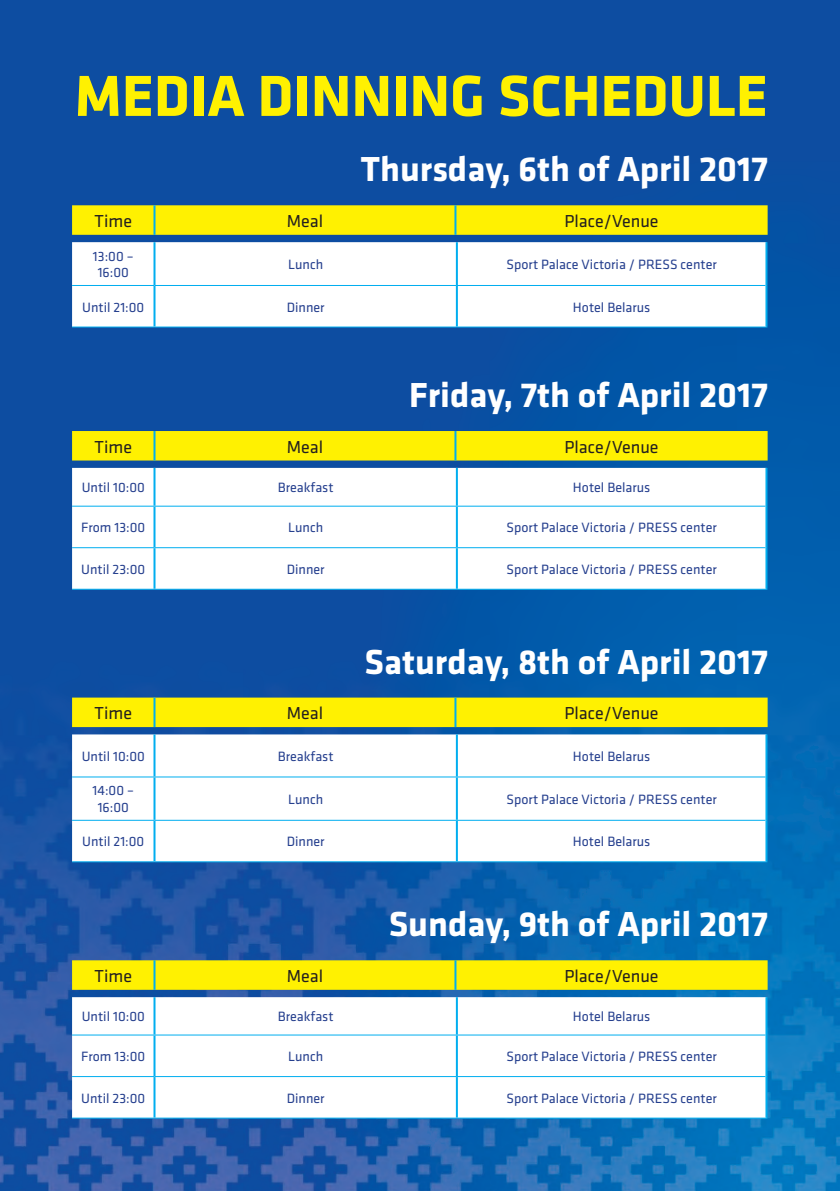
<style>
.page{position:relative;width:840px;height:1191px;background:#fff}
.page>*{position:absolute;margin:0;border:0;box-sizing:border-box;transform-origin:0 0}
.t1{font:700 60px "Klavika";color:#fff101}
.t2{font:700 36px "Klavika";color:#fff}
.t3{font:18px "Klavika";color:#231f20}
.t4{font:14px/16.8px "Klavika";color:#253f8e;text-align:center}
</style>
<div class="page">
<img style="left:0;top:0;width:839px;height:1191px">
<svg style="left:72px;top:205px;width:695px;height:30px;background:#faee03"></svg>
<hr style="left:153px;top:205px;width:2px;height:30px;background:#00aeef">
<hr style="left:454px;top:205px;width:2px;height:30px;background:#00aeef">
<svg style="left:72px;top:242px;width:693px;height:84px"></svg>
<hr style="left:153px;top:242px;width:2px;height:43px;background:#00aeef">
<hr style="left:455px;top:242px;width:2px;height:43px;background:#00aeef">
<hr style="left:765px;top:242px;width:2px;height:43px;background:#00aeef">
<hr style="left:153px;top:286px;width:2px;height:40px;background:#00aeef">
<hr style="left:455px;top:286px;width:2px;height:40px;background:#00aeef">
<hr style="left:765px;top:285px;width:2px;height:41px;background:#00aeef">
<hr style="left:72px;top:285px;width:82px;height:1px;background:#00aeef">
<hr style="left:154px;top:285px;width:302px;height:1px;background:#00aeef">
<hr style="left:456px;top:285px;width:309px;height:1px;background:#00aeef">
<hr style="left:72px;top:326px;width:82px;height:1px;background:#00aeef">
<hr style="left:154px;top:326px;width:302px;height:1px;background:#00aeef">
<hr style="left:456px;top:326px;width:311px;height:1px;background:#00aeef">
<div style="left:72px;top:431px;width:695px;height:29px;background:#fff101"></div>
<hr style="left:153px;top:431px;width:2px;height:29px;background:#00aeef">
<hr style="left:454px;top:431px;width:2px;height:29px;background:#00aeef">
<svg style="left:72px;top:468px;width:693px;height:121px"></svg>
<hr style="left:153px;top:468px;width:2px;height:37px;background:#00aeef">
<hr style="left:455px;top:468px;width:2px;height:37px;background:#00aeef">
<hr style="left:765px;top:468px;width:2px;height:38px;background:#00aeef">
<hr style="left:153px;top:506px;width:2px;height:41px;background:#00aeef">
<hr style="left:455px;top:506px;width:2px;height:41px;background:#00aeef">
<hr style="left:765px;top:506px;width:2px;height:42px;background:#00aeef">
<hr style="left:153px;top:548px;width:2px;height:41px;background:#00aeef">
<hr style="left:455px;top:548px;width:2px;height:41px;background:#00aeef">
<hr style="left:765px;top:548px;width:2px;height:41px;background:#00aeef">
<hr style="left:72px;top:505px;width:82px;height:1px;background:#00aeef">
<hr style="left:154px;top:505px;width:302px;height:1px;background:#00aeef">
<hr style="left:456px;top:505px;width:309px;height:1px;background:#00aeef">
<hr style="left:72px;top:589px;width:82px;height:1px;background:#00aeef">
<hr style="left:154px;top:589px;width:302px;height:1px;background:#00aeef">
<hr style="left:456px;top:589px;width:311px;height:1px;background:#00aeef">
<hr style="left:72px;top:547px;width:82px;height:1px;background:#00aeef">
<hr style="left:154px;top:547px;width:302px;height:1px;background:#00aeef">
<hr style="left:456px;top:547px;width:309px;height:1px;background:#00aeef">
<div style="left:72px;top:697px;width:695px;height:30px;background:#fff101"></div>
<hr style="left:153px;top:697px;width:2px;height:30px;background:#00aeef">
<hr style="left:454px;top:697px;width:2px;height:30px;background:#00aeef">
<svg style="left:72px;top:734px;width:693px;height:127px"></svg>
<hr style="left:153px;top:734px;width:2px;height:42px;background:#00aeef">
<hr style="left:455px;top:734px;width:2px;height:42px;background:#00aeef">
<hr style="left:765px;top:734px;width:2px;height:43px;background:#00aeef">
<hr style="left:153px;top:777px;width:2px;height:42px;background:#00aeef">
<hr style="left:455px;top:777px;width:2px;height:42px;background:#00aeef">
<hr style="left:765px;top:777px;width:2px;height:43px;background:#00aeef">
<hr style="left:153px;top:820px;width:2px;height:41px;background:#00aeef">
<hr style="left:455px;top:820px;width:2px;height:41px;background:#00aeef">
<hr style="left:765px;top:820px;width:2px;height:41px;background:#00aeef">
<hr style="left:72px;top:776px;width:82px;height:1px;background:#00aeef">
<hr style="left:154px;top:776px;width:302px;height:1px;background:#00aeef">
<hr style="left:456px;top:776px;width:309px;height:1px;background:#00aeef">
<hr style="left:72px;top:861px;width:82px;height:1px;background:#00aeef">
<hr style="left:154px;top:861px;width:302px;height:1px;background:#00aeef">
<hr style="left:456px;top:861px;width:311px;height:1px;background:#00aeef">
<hr style="left:72px;top:819px;width:82px;height:1px;background:#00aeef">
<hr style="left:154px;top:819px;width:302px;height:1px;background:#00aeef">
<hr style="left:456px;top:819px;width:309px;height:1px;background:#00aeef">
<div style="left:72px;top:960px;width:695px;height:29px;background:#fff101"></div>
<hr style="left:153px;top:960px;width:2px;height:29px;background:#00aeef">
<hr style="left:454px;top:960px;width:2px;height:29px;background:#00aeef">
<svg style="left:72px;top:997px;width:693px;height:120px"></svg>
<hr style="left:153px;top:997px;width:2px;height:37px;background:#00aeef">
<hr style="left:455px;top:997px;width:2px;height:37px;background:#00aeef">
<hr style="left:765px;top:997px;width:2px;height:38px;background:#00aeef">
<hr style="left:153px;top:1035px;width:2px;height:41px;background:#00aeef">
<hr style="left:455px;top:1035px;width:2px;height:41px;background:#00aeef">
<hr style="left:765px;top:1035px;width:2px;height:41px;background:#00aeef">
<hr style="left:153px;top:1077px;width:2px;height:40px;background:#00aeef">
<hr style="left:455px;top:1077px;width:2px;height:40px;background:#00aeef">
<hr style="left:765px;top:1076px;width:2px;height:41px;background:#00aeef">
<hr style="left:72px;top:1034px;width:82px;height:1px;background:#00aeef">
<hr style="left:154px;top:1034px;width:302px;height:1px;background:#00aeef">
<hr style="left:456px;top:1034px;width:309px;height:1px;background:#00aeef">
<hr style="left:72px;top:1117px;width:82px;height:1px;background:#00aeef">
<hr style="left:154px;top:1117px;width:302px;height:1px;background:#00aeef">
<hr style="left:456px;top:1117px;width:311px;height:1px;background:#00aeef">
<hr style="left:72px;top:1076px;width:82px;height:1px;background:#00aeef">
<hr style="left:154px;top:1076px;width:302px;height:1px;background:#00aeef">
<hr style="left:456px;top:1076px;width:309px;height:1px;background:#00aeef">
<p class="t1" style="left:75px;top:53px;width:694px">MEDIA DINNING SCHEDULE</p>
<p class="t2" style="left:361px;top:143px;width:408px">Thursday, 6th of April 2017</p>
<p class="t3" style="left:94px;top:209px;width:39px">Time</p>
<p class="t3" style="left:287px;top:209px;width:38px">Meal</p>
<p class="t3" style="left:564px;top:209px;width:95px">Place/Venue</p>
<p class="t4" style="left:93px;top:247px;width:42px">13:00 –<br>16:00</p>
<p class="t4" style="left:288px;top:255px;width:37px">Lunch</p>
<p class="t4" style="left:506px;top:255px;width:211px">Sport Palace Victoria / PRESS center</p>
<p class="t4" style="left:82px;top:298px;width:64px">Until 21:00</p>
<p class="t4" style="left:286px;top:298px;width:39px">Dinner</p>
<p class="t4" style="left:572px;top:298px;width:79px">Hotel Belarus</p>
<p class="t2" style="left:409px;top:369px;width:360px">Friday, 7th of April 2017</p>
<p class="t3" style="left:94px;top:435px;width:39px">Time</p>
<p class="t3" style="left:287px;top:435px;width:38px">Meal</p>
<p class="t3" style="left:564px;top:435px;width:95px">Place/Venue</p>
<p class="t4" style="left:82px;top:479px;width:64px">Until 10:00</p>
<p class="t4" style="left:277px;top:479px;width:57px">Breakfast</p>
<p class="t4" style="left:572px;top:479px;width:79px">Hotel Belarus</p>
<p class="t4" style="left:81px;top:519px;width:66px">From 13:00</p>
<p class="t4" style="left:288px;top:519px;width:37px">Lunch</p>
<p class="t4" style="left:506px;top:519px;width:211px">Sport Palace Victoria / PRESS center</p>
<p class="t4" style="left:81px;top:560px;width:66px">Until 23:00</p>
<p class="t4" style="left:286px;top:560px;width:39px">Dinner</p>
<p class="t4" style="left:506px;top:560px;width:211px">Sport Palace Victoria / PRESS center</p>
<p class="t2" style="left:364px;top:635px;width:404px">Saturday, 8th of April 2017</p>
<p class="t3" style="left:94px;top:701px;width:39px">Time</p>
<p class="t3" style="left:287px;top:701px;width:38px">Meal</p>
<p class="t3" style="left:564px;top:701px;width:95px">Place/Venue</p>
<p class="t4" style="left:82px;top:747px;width:64px">Until 10:00</p>
<p class="t4" style="left:277px;top:747px;width:57px">Breakfast</p>
<p class="t4" style="left:572px;top:747px;width:79px">Hotel Belarus</p>
<p class="t4" style="left:93px;top:782px;width:43px">14:00 –<br>16:00</p>
<p class="t4" style="left:288px;top:790px;width:37px">Lunch</p>
<p class="t4" style="left:506px;top:790px;width:211px">Sport Palace Victoria / PRESS center</p>
<p class="t4" style="left:82px;top:833px;width:64px">Until 21:00</p>
<p class="t4" style="left:286px;top:833px;width:39px">Dinner</p>
<p class="t4" style="left:572px;top:833px;width:79px">Hotel Belarus</p>
<p class="t2" style="left:388px;top:898px;width:380px">Sunday, 9th of April 2017</p>
<p class="t3" style="left:94px;top:964px;width:39px">Time</p>
<p class="t3" style="left:287px;top:964px;width:38px">Meal</p>
<p class="t3" style="left:564px;top:964px;width:95px">Place/Venue</p>
<p class="t4" style="left:82px;top:1007px;width:64px">Until 10:00</p>
<p class="t4" style="left:277px;top:1007px;width:57px">Breakfast</p>
<p class="t4" style="left:572px;top:1007px;width:79px">Hotel Belarus</p>
<p class="t4" style="left:81px;top:1047px;width:66px">From 13:00</p>
<p class="t4" style="left:288px;top:1047px;width:37px">Lunch</p>
<p class="t4" style="left:506px;top:1047px;width:211px">Sport Palace Victoria / PRESS center</p>
<p class="t4" style="left:81px;top:1089px;width:66px">Until 23:00</p>
<p class="t4" style="left:286px;top:1089px;width:39px">Dinner</p>
<p class="t4" style="left:506px;top:1089px;width:211px">Sport Palace Victoria / PRESS center</p>
</div>
